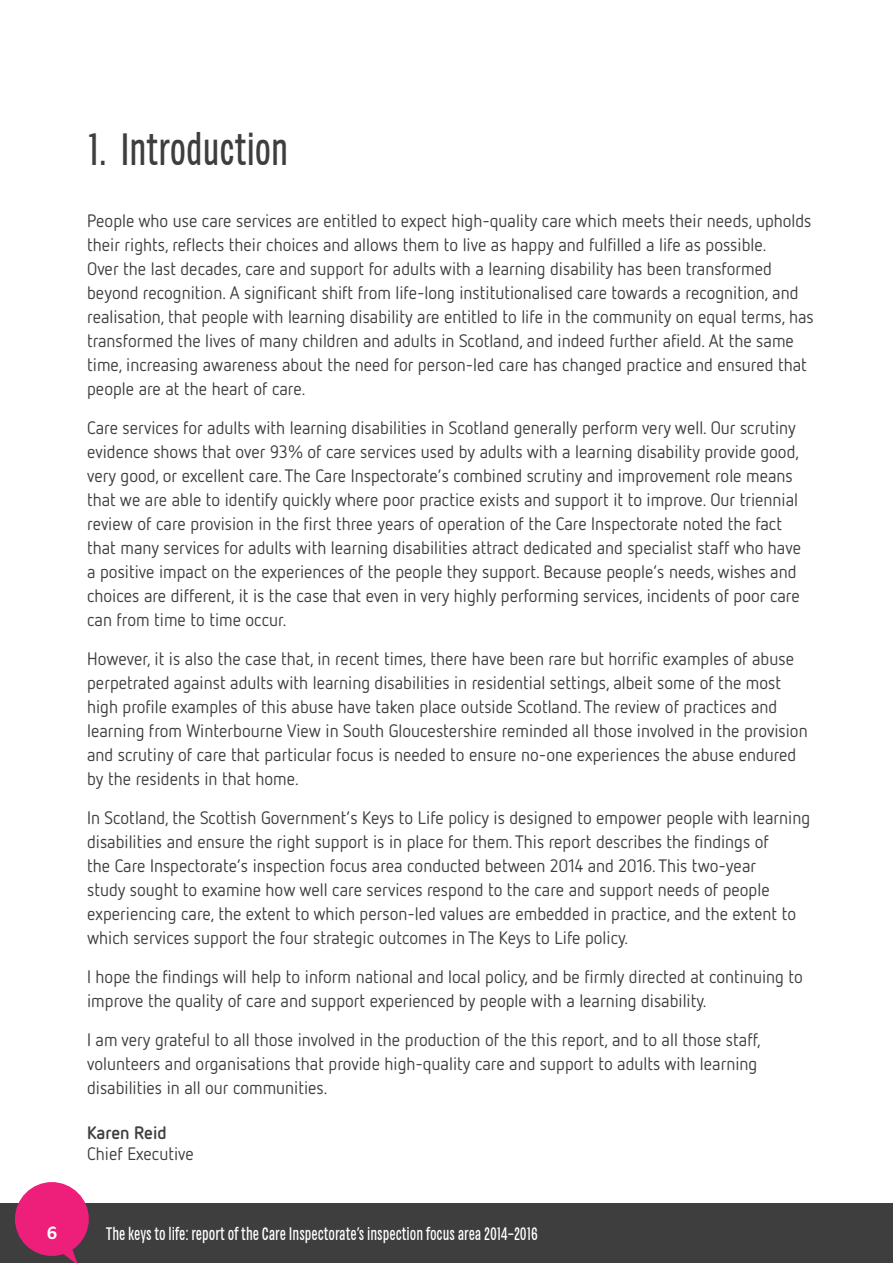
<style>
.page{position:relative;width:893px;height:1263px;background:#fff}
.page>*{position:absolute;margin:0;border:0;box-sizing:border-box;transform-origin:0 0}
.t1{font:45px "Chartwell Rose";color:#3e3e3f}
.t2{font:18px/24px "Netto OT";color:#3e3e3f}
.t3{font:18px "Chartwell Rose";color:#fff}
.t4{font:700 18px "Netto OT";color:#3e3e3f}
.t5{font:18px "Cocon OT";color:#fff}
</style>
<div class="page">
<div style="left:0;top:1203px;width:893px;height:60px;background:#3e3e3f"></div>
<div style="left:16px;top:1183px;width:72px;height:72px;background:#ee1e7b;border-radius:50%"></div>
<div style="left:15px;top:1182px;width:74px;height:74px;border:2px solid #ee1e7b;border-radius:50%"></div>
<svg style="left:58px;top:1241px;width:22px;height:22px"></svg>
<h1 class="t1" style="left:88px;top:122px;width:202px">1. Introduction</h1>
<p class="t2" style="left:87px;top:208px;width:728px">People who use care services are entitled to expect high-quality care which meets their needs, upholds their rights, reflects their choices and allows them to live as happy and fulfilled a life as possible.<br>Over the last decades, care and support for adults with a learning disability has been transformed beyond recognition. A significant shift from life-long institutionalised care towards a recognition, and realisation, that people with learning disability are entitled to life in the community on equal terms, has transformed the lives of many children and adults in Scotland, and indeed further afield. At the same time, increasing awareness about the need for person-led care has changed practice and ensured that people are at the heart of care.</p>
<p class="t2" style="left:87px;top:415px;width:715px">Care services for adults with learning disabilities in Scotland generally perform very well. Our scrutiny evidence shows that over 93% of care services used by adults with a learning disability provide good, very good, or excellent care. The Care Inspectorate’s combined scrutiny and improvement role means that we are able to identify quickly where poor practice exists and support it to improve. Our triennial review of care provision in the first three years of operation of the Care Inspectorate noted the fact that many services for adults with learning disabilities attract dedicated and specialist staff who have a positive impact on the experiences of the people they support. Because people’s needs, wishes and choices are different, it is the case that even in very highly performing services, incidents of poor care can from time to time occur.</p>
<p class="t2" style="left:87px;top:646px;width:722px">However, it is also the case that, in recent times, there have been rare but horrific examples of abuse perpetrated against adults with learning disabilities in residential settings, albeit some of the most high profile examples of this abuse have taken place outside Scotland. The review of practices and learning from Winterbourne View in South Gloucestershire reminded all those involved in the provision and scrutiny of care that particular focus is needed to ensure no-one experiences the abuse endured by the residents in that home.</p>
<p class="t2" style="left:87px;top:805px;width:724px">In Scotland, the Scottish Government’s Keys to Life policy is designed to empower people with learning disabilities and ensure the right support is in place for them. This report describes the findings of<br>the Care Inspectorate’s inspection focus area conducted between 2014 and 2016. This two-year<br>study sought to examine how well care services respond to the care and support needs of people experiencing care, the extent to which person-led values are embedded in practice, and the extent to which services support the four strategic outcomes in The Keys to Life policy.</p>
<p class="t2" style="left:87px;top:964px;width:717px">I hope the findings will help to inform national and local policy, and be firmly directed at continuing to improve the quality of care and support experienced by people with a learning disability.</p>
<p class="t2" style="left:87px;top:1027px;width:675px">I am very grateful to all those involved in the production of the this report, and to all those staff, volunteers and organisations that provide high-quality care and support to adults with learning disabilities in all our communities.</p>
<p class="t4" style="left:87px;top:1121px;width:81px">Karen Reid</p>
<p class="t2" style="left:87px;top:1141px;width:108px">Chief Executive</p>
<p class="t5" style="left:47px;top:1222px;width:12px">6</p>
<p class="t3" style="left:106px;top:1222px;width:433px">The keys to life: report of the Care Inspectorate’s inspection focus area 2014–2016</p>
</div>
